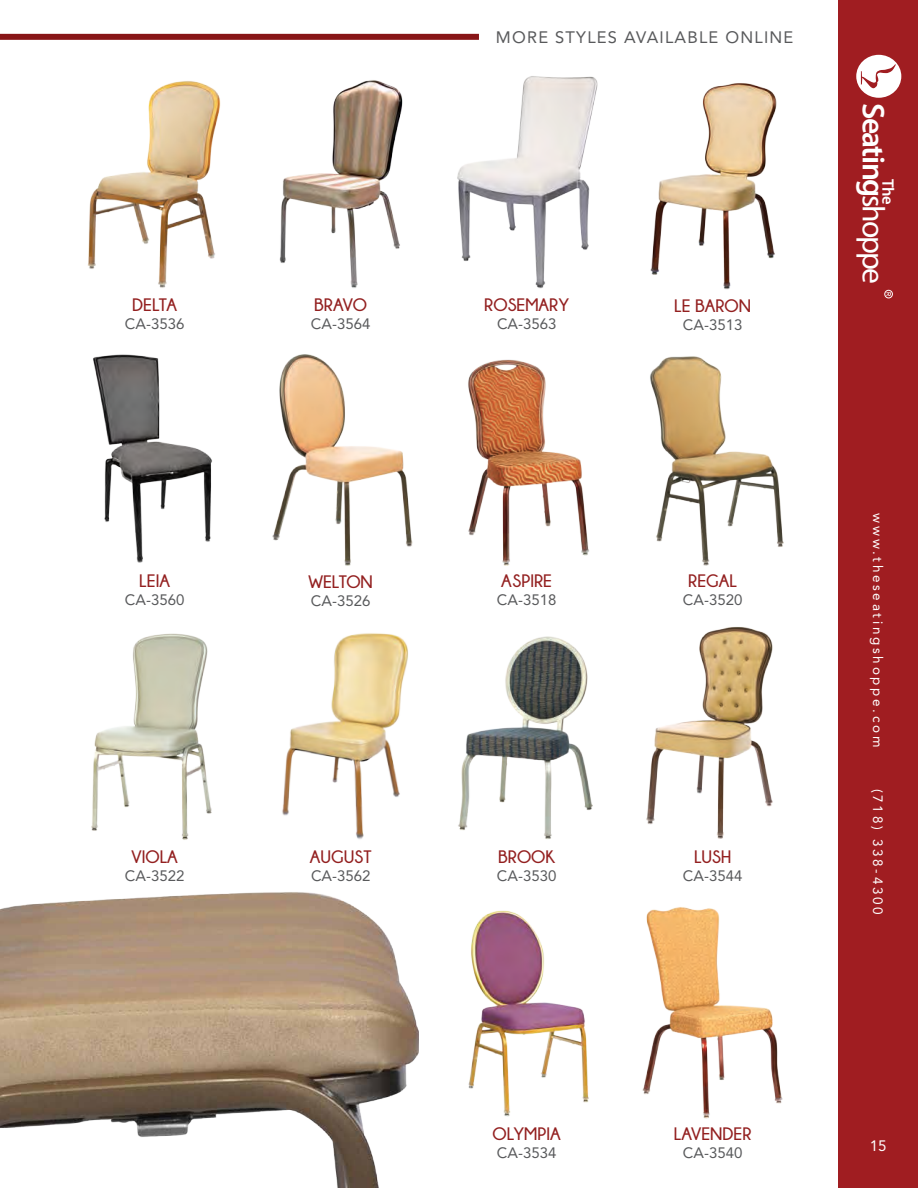
<style>
.page{position:relative;width:918px;height:1188px;background:#fff}
.page>*{position:absolute;margin:0;border:0;box-sizing:border-box;transform-origin:0 0}
.t1{font:600 31.5px "Myriad Pro";letter-spacing:-.06em;color:#fff}
.t2{font:700 18px "Champagne&Limousines";color:#932020}
.t3{font:600 16.65px "Myriad Pro";color:#fff}
.t4{font:16.5px "Avenir LT Std";letter-spacing:.075em;color:#58595b}
.t5{font:15px "Avenir LT Std";color:#58595b}
.t6{font:15px "Avenir LT Std";color:#fff}
.t7{font:13.5px "Avenir LT Std";letter-spacing:.2em;color:#fff}
.s1{font-weight:400}
</style>
<div class="page">
<div style="left:838px;top:0;width:80px;height:1188px;background:#a01d21"></div>
<svg style="left:856px;top:55px;width:45px;height:43px"></svg>
<svg style="left:886px;top:292px;width:5px;height:4px"></svg>
<div style="left:884px;top:290px;width:9px;height:8px;border:1px solid #fff;border-radius:50%"></div>
<img style="left:0;top:892px;width:419px;height:296px">
<img style="left:646px;top:627px;width:127px;height:212px">
<img style="left:93px;top:354px;width:119px;height:209px">
<img style="left:468px;top:910px;width:121px;height:207px">
<img style="left:272px;top:354px;width:141px;height:212px">
<img style="left:279px;top:80px;width:124px;height:208px">
<img style="left:88px;top:81px;width:133px;height:207px">
<img style="left:91px;top:633px;width:121px;height:207px">
<img style="left:457px;top:76px;width:141px;height:213px">
<img style="left:458px;top:636px;width:135px;height:203px">
<img style="left:468px;top:359px;width:121px;height:207px">
<img style="left:650px;top:356px;width:134px;height:210px">
<img style="left:642px;top:907px;width:141px;height:212px">
<img style="left:282px;top:633px;width:126px;height:206px">
<img style="left:650px;top:83px;width:127px;height:207px">
<div style="left:0;top:34px;width:479px;height:6px;background:#881517"></div>
<p class="t4" style="left:496px;top:28px;width:299px">MORE STYLES AVAILABLE ONLINE</p>
<h1 class="t1" style="left:894px;top:103px;width:182px;rotate:90deg">Seating<span class="s1">shoppe</span></h1>
<p class="t3" style="left:899px;top:179px;width:28px;rotate:90deg">The</p>
<p class="t2" style="left:132px;top:295px;width:46px">DELTA</p>
<p class="t5" style="left:125px;top:315px;width:61px">CA-3536</p>
<p class="t2" style="left:314px;top:295px;width:54px">BRAVO</p>
<p class="t5" style="left:311px;top:315px;width:61px">CA-3564</p>
<p class="t2" style="left:484px;top:295px;width:86px">ROSEMARY</p>
<p class="t5" style="left:497px;top:315px;width:61px">CA-3563</p>
<p class="t2" style="left:674px;top:295px;width:78px">LE BARON</p>
<p class="t5" style="left:683px;top:316px;width:61px">CA-3513</p>
<p class="t2" style="left:139px;top:571px;width:32px">LEIA</p>
<p class="t5" style="left:125px;top:591px;width:61px">CA-3560</p>
<p class="t2" style="left:308px;top:571px;width:66px">WELTON</p>
<p class="t5" style="left:311px;top:592px;width:61px">CA-3526</p>
<p class="t2" style="left:501px;top:571px;width:52px">ASPIRE</p>
<p class="t5" style="left:497px;top:591px;width:61px">CA-3518</p>
<p class="t2" style="left:688px;top:571px;width:50px">REGAL</p>
<p class="t5" style="left:683px;top:591px;width:61px">CA-3520</p>
<p class="t7" style="left:886px;top:513px;width:235px;rotate:90deg">www.theseatingshoppe.com</p>
<p class="t2" style="left:132px;top:847px;width:48px">VIOLA</p>
<p class="t5" style="left:125px;top:867px;width:61px">CA-3522</p>
<p class="t2" style="left:310px;top:847px;width:63px">AUGUST</p>
<p class="t5" style="left:311px;top:867px;width:61px">CA-3562</p>
<p class="t2" style="left:498px;top:847px;width:59px">BROOK</p>
<p class="t5" style="left:497px;top:867px;width:61px">CA-3530</p>
<p class="t2" style="left:694px;top:847px;width:38px">LUSH</p>
<p class="t5" style="left:683px;top:867px;width:61px">CA-3544</p>
<p class="t7" style="left:886px;top:789px;width:127px;rotate:90deg">(718) 338-4300</p>
<p class="t2" style="left:493px;top:1123px;width:70px">OLYMPIA</p>
<p class="t5" style="left:497px;top:1144px;width:61px">CA-3534</p>
<p class="t2" style="left:674px;top:1124px;width:79px">LAVENDER</p>
<p class="t5" style="left:683px;top:1145px;width:61px">CA-3540</p>
<p class="t6" style="left:870px;top:1137px;width:18px">15</p>
</div>
